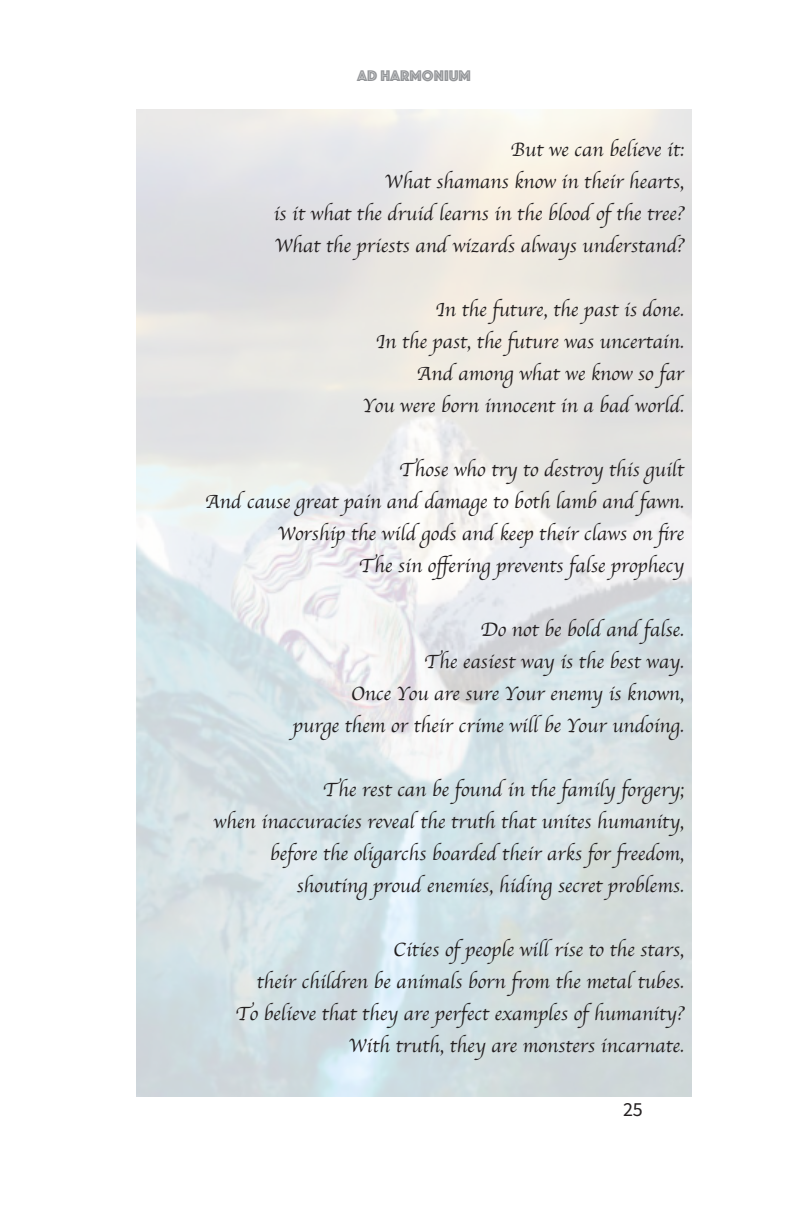
<style>
.page{position:relative;width:792px;height:1224px;background:#fff}
.page>*{position:absolute;margin:0;border:0;box-sizing:border-box;transform-origin:0 0}
.Poetry_Body_Text_-_C{font:20px "Apple Chancery";color:#231f20}
.t1{font:20px "Source Sans Pro";color:#231f20}
.t2{font:16px "Phosphate Inline";color:#939598}
</style>
<div class="page">
<p class="t2" style="left:357px;top:65px;width:115px">AD HARMONIUM</p>
<p class="Poetry_Body_Text_-_C" style="left:510px;top:134px;width:175px">But we can believe it:</p>
<p class="Poetry_Body_Text_-_C" style="left:385px;top:166px;width:301px">What shamans know in their hearts,</p>
<p class="Poetry_Body_Text_-_C" style="left:273px;top:198px;width:412px">is it what the druid learns in the blood of the tree?</p>
<p class="Poetry_Body_Text_-_C" style="left:274px;top:230px;width:411px">What the priests and wizards always understand?</p>
<p class="Poetry_Body_Text_-_C" style="left:435px;top:294px;width:250px">In the future, the past is done.</p>
<p class="Poetry_Body_Text_-_C" style="left:376px;top:326px;width:310px">In the past, the future was uncertain.</p>
<p class="Poetry_Body_Text_-_C" style="left:417px;top:358px;width:269px">And among what we know so far</p>
<p class="Poetry_Body_Text_-_C" style="left:363px;top:390px;width:323px">You were born innocent in a bad world.</p>
<p class="Poetry_Body_Text_-_C" style="left:399px;top:454px;width:286px">Those who try to destroy this guilt</p>
<p class="Poetry_Body_Text_-_C" style="left:205px;top:486px;width:480px">And cause great pain and damage to both lamb and fawn.</p>
<p class="Poetry_Body_Text_-_C" style="left:278px;top:518px;width:408px">Worship the wild gods and keep their claws on fire</p>
<p class="Poetry_Body_Text_-_C" style="left:359px;top:550px;width:327px">The sin offering prevents false prophecy</p>
<p class="Poetry_Body_Text_-_C" style="left:481px;top:614px;width:205px">Do not be bold and false.</p>
<p class="Poetry_Body_Text_-_C" style="left:424px;top:646px;width:261px">The easiest way is the best way.</p>
<p class="Poetry_Body_Text_-_C" style="left:351px;top:678px;width:335px">Once You are sure Your enemy is known,</p>
<p class="Poetry_Body_Text_-_C" style="left:293px;top:710px;width:393px">purge them or their crime will be Your undoing.</p>
<p class="Poetry_Body_Text_-_C" style="left:323px;top:774px;width:363px">The rest can be found in the family forgery;</p>
<p class="Poetry_Body_Text_-_C" style="left:214px;top:806px;width:472px">when inaccuracies reveal the truth that unites humanity,</p>
<p class="Poetry_Body_Text_-_C" style="left:270px;top:838px;width:416px">before the oligarchs boarded their arks for freedom,</p>
<p class="Poetry_Body_Text_-_C" style="left:296px;top:870px;width:389px">shouting proud enemies, hiding secret problems.</p>
<p class="Poetry_Body_Text_-_C" style="left:393px;top:934px;width:292px">Cities of people will rise to the stars,</p>
<p class="Poetry_Body_Text_-_C" style="left:256px;top:966px;width:429px">their children be animals born from the metal tubes.</p>
<p class="Poetry_Body_Text_-_C" style="left:235px;top:998px;width:450px">To believe that they are perfect examples of humanity?</p>
<p class="Poetry_Body_Text_-_C" style="left:348px;top:1030px;width:337px">With truth, they are monsters incarnate.</p>
<p class="t1" style="left:623px;top:1096px;width:21px">25</p>
</div>
